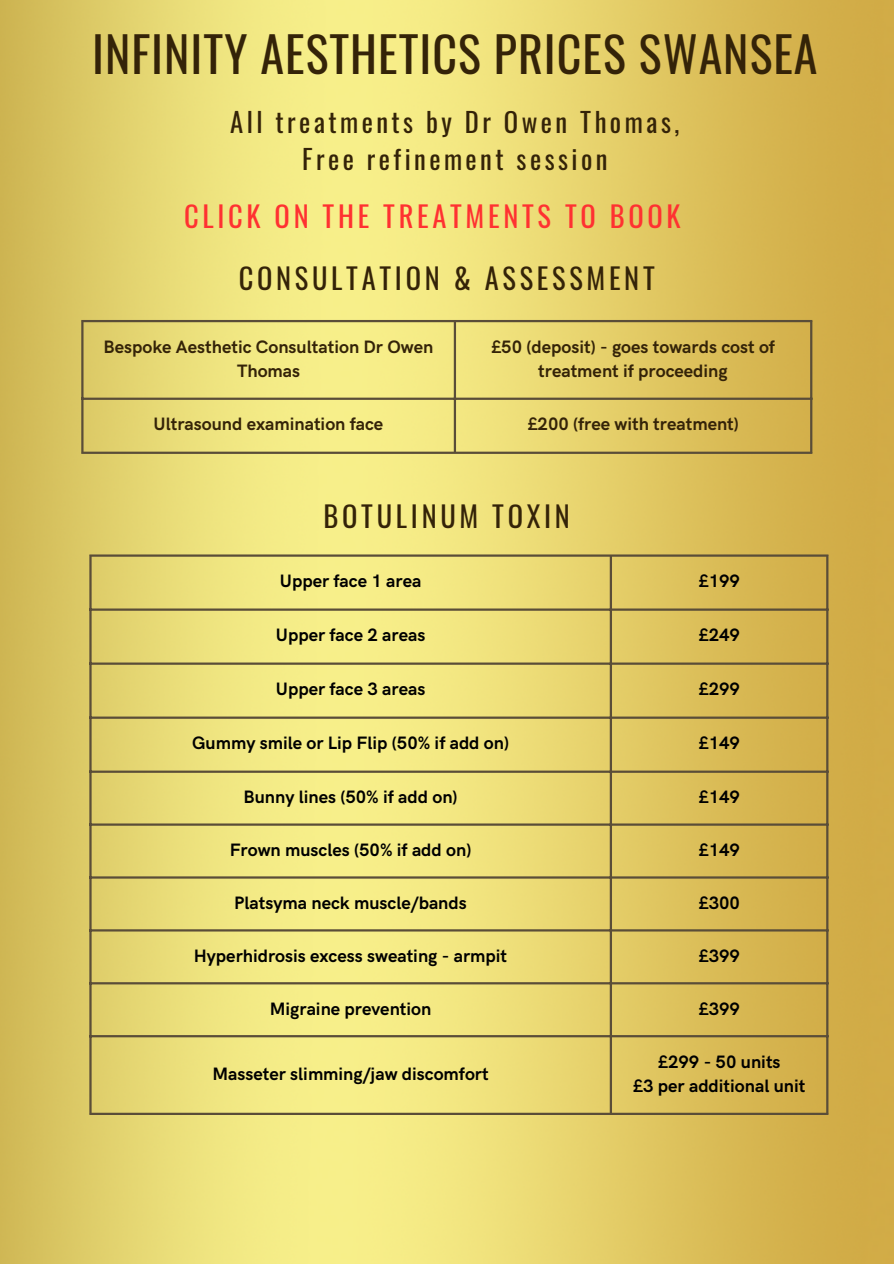
<style>
.page{position:relative;width:894px;height:1264px;background:#fff}
.page>*{position:absolute;margin:0;border:0;box-sizing:border-box;transform-origin:0 0}
.t1{font:48px "Oswald";letter-spacing:.02em;color:#342308}
.t2{font:28.5px "Oswald";letter-spacing:.13em;color:#342308}
.t3{font:28.5px "Oswald";letter-spacing:.13em;color:#ff3131}
.t4{font:26.7px "Oswald";letter-spacing:.13em;color:#342308}
.t5{font:700 18px "HK Grotesk Pro";color:#000}
.t6{font:700 18px/24.8px "HK Grotesk Pro";color:#342308;text-align:center}
</style>
<div class="page">
<img style="left:0;top:0;width:893px;height:1263px">
<hr style="left:89px;top:556px;width:3px;height:556px;background:#5a4d38">
<hr style="left:609px;top:556px;width:3px;height:556px;background:#5a4d38">
<hr style="left:826px;top:556px;width:2px;height:556px;background:#5a4d38">
<hr style="left:89px;top:554px;width:739px;height:2px;background:#5a4d38">
<hr style="left:89px;top:608px;width:739px;height:2px;background:#5a4d38">
<hr style="left:89px;top:662px;width:739px;height:2px;background:#5a4d38">
<hr style="left:89px;top:716px;width:739px;height:2px;background:#5a4d38">
<hr style="left:89px;top:770px;width:739px;height:2px;background:#5a4d38">
<hr style="left:89px;top:823px;width:739px;height:2px;background:#5a4d38">
<hr style="left:89px;top:876px;width:739px;height:2px;background:#5a4d38">
<hr style="left:89px;top:929px;width:739px;height:2px;background:#5a4d38">
<hr style="left:89px;top:982px;width:739px;height:2px;background:#5a4d38">
<hr style="left:89px;top:1035px;width:739px;height:2px;background:#5a4d38">
<hr style="left:89px;top:1112px;width:739px;height:2px;background:#5a4d38">
<hr style="left:81px;top:322px;width:2px;height:129px;background:#5a4d38">
<hr style="left:453px;top:322px;width:3px;height:129px;background:#5a4d38">
<hr style="left:809px;top:322px;width:3px;height:129px;background:#5a4d38">
<hr style="left:81px;top:320px;width:731px;height:2px;background:#5a4d38">
<hr style="left:81px;top:397px;width:731px;height:3px;background:#5a4d38">
<hr style="left:81px;top:451px;width:731px;height:3px;background:#5a4d38">
<h1 class="t1" style="left:92px;top:16px;width:726px">INFINITY AESTHETICS PRICES SWANSEA</h1>
<p class="t4" style="left:230px;top:101px;width:450px">All treatments by Dr Owen Thomas,</p>
<p class="t4" style="left:302px;top:138px;width:307px">Free refinement session</p>
<p class="t3" style="left:184px;top:194px;width:498px">CLICK ON THE TREATMENTS TO BOOK</p>
<p class="t2" style="left:239px;top:255px;width:417px">CONSULTATION &amp; ASSESSMENT</p>
<p class="t6" style="left:103px;top:335px;width:331px">Bespoke Aesthetic Consultation Dr Owen<br>Thomas</p>
<p class="t6" style="left:490px;top:335px;width:286px">£50 (deposit) - goes towards cost of treatment if proceeding</p>
<p class="t6" style="left:154px;top:412px;width:231px">Ultrasound examination face</p>
<p class="t6" style="left:527px;top:412px;width:213px">£200 (free with treatment)</p>
<p class="t2" style="left:323px;top:494px;width:248px">BOTULINUM TOXIN</p>
<h2 class="t5" style="left:280px;top:571px;width:143px">Upper face 1 area</h2>
<h2 class="t5" style="left:698px;top:571px;width:43px">£199</h2>
<p class="t5" style="left:276px;top:625px;width:151px">Upper face 2 areas</p>
<p class="t5" style="left:698px;top:625px;width:43px">£249</p>
<p class="t5" style="left:276px;top:679px;width:151px">Upper face 3 areas</p>
<p class="t5" style="left:698px;top:679px;width:43px">£299</p>
<h2 class="t5" style="left:192px;top:733px;width:318px">Gummy smile or Lip Flip (50% if add on)</h2>
<p class="t5" style="left:698px;top:733px;width:43px">£149</p>
<p class="t5" style="left:243px;top:787px;width:215px">Bunny lines (50% if add on)</p>
<p class="t5" style="left:698px;top:787px;width:43px">£149</p>
<p class="t5" style="left:230px;top:840px;width:243px">Frown muscles (50% if add on)</p>
<p class="t5" style="left:698px;top:840px;width:43px">£149</p>
<p class="t5" style="left:234px;top:892px;width:234px">Platsyma neck muscle/bands</p>
<p class="t5" style="left:698px;top:892px;width:43px">£300</p>
<p class="t5" style="left:194px;top:945px;width:315px">Hyperhidrosis excess sweating - armpit</p>
<p class="t5" style="left:698px;top:945px;width:43px">£399</p>
<p class="t5" style="left:270px;top:998px;width:163px">Migraine prevention</p>
<p class="t5" style="left:698px;top:998px;width:43px">£399</p>
<p class="t5" style="left:212px;top:1063px;width:278px">Masseter slimming/jaw discomfort</p>
<p class="t5" style="left:657px;top:1051px;width:125px">£299 - 50 units</p>
<p class="t5" style="left:632px;top:1076px;width:174px">£3 per additional unit</p>
</div>
